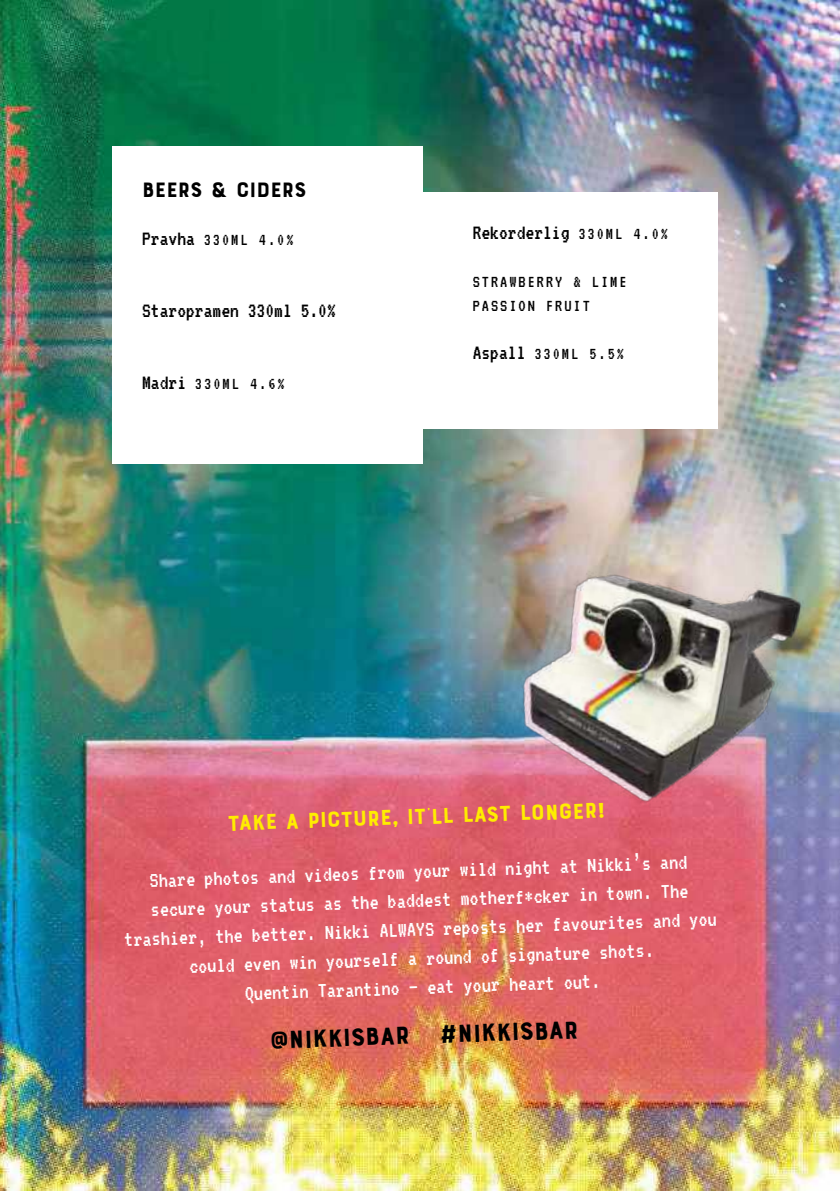
<style>
.page{position:relative;width:840px;height:1191px;background:#fff}
.page>*{position:absolute;margin:0;border:0;box-sizing:border-box;transform-origin:0 0}
.t1{font:26px "Bourton Base";color:#000}
.t2{font:22.8px/29px "VT323";color:#fff;text-align:center}
.t3{font:22.8px "Bourton Base";color:#ffed00}
.t4{font:22px "VT323";color:#000}
.t5{font:22px "Bourton Base";color:#000}
.t6{font:18px/24px "VT323";letter-spacing:.11em;color:#000}
.s1{font-size:22px}
.s2{font-size:18px}
</style>
<div class="page">
<img style="left:0;top:0;width:839px;height:1191px">
<div style="left:112px;top:146px;width:310px;height:317px;background:#fff"></div>
<div style="left:406px;top:192px;width:311px;height:236px;background:#fff"></div>
<img style="left:493px;top:543px;width:314px;height:288px">
<p class="t5" style="left:142px;top:176px;width:166px">BEERS &amp; CIDERS</p>
<p class="t6" style="left:142px;top:226px;width:153px"><span class="s1">Pravha</span> 330ML 4.0%</p>
<p class="t4" style="left:142px;top:294px;width:195px">Staropramen 330ml 5.0%</p>
<p class="t6" style="left:142px;top:370px;width:144px"><span class="s1">Madri</span> 330ML 4.6%</p>
<p class="t4" style="left:472px;top:216px;width:197px">Rekorderlig <span class="s2">330ML 4.0%</span></p>
<p class="t6" style="left:472px;top:268px;width:155px">STRAWBERRY &amp; LIME<br>PASSION FRUIT</p>
<p class="t6" style="left:472px;top:340px;width:153px"><span class="s1">Aspall</span> 330ML 5.5%</p>
<p class="t3" style="left:227px;top:809px;width:379px;rotate:-2deg">TAKE A PICTURE, IT’LL LAST LONGER!</p>
<p class="t2" style="left:122px;top:864px;width:594px;rotate:-2deg">Share photos and videos from your wild night at Nikki’s and secure your status as the baddest motherf*cker in town. The trashier, the better. Nikki ALWAYS reposts her favourites and you could even win yourself a round of signature shots.<br>Quentin Tarantino – eat your heart out.</p>
<p class="t1" style="left:269px;top:1024px;width:310px;rotate:-2deg">@nikkisbar #nikkisbar</p>
</div>
